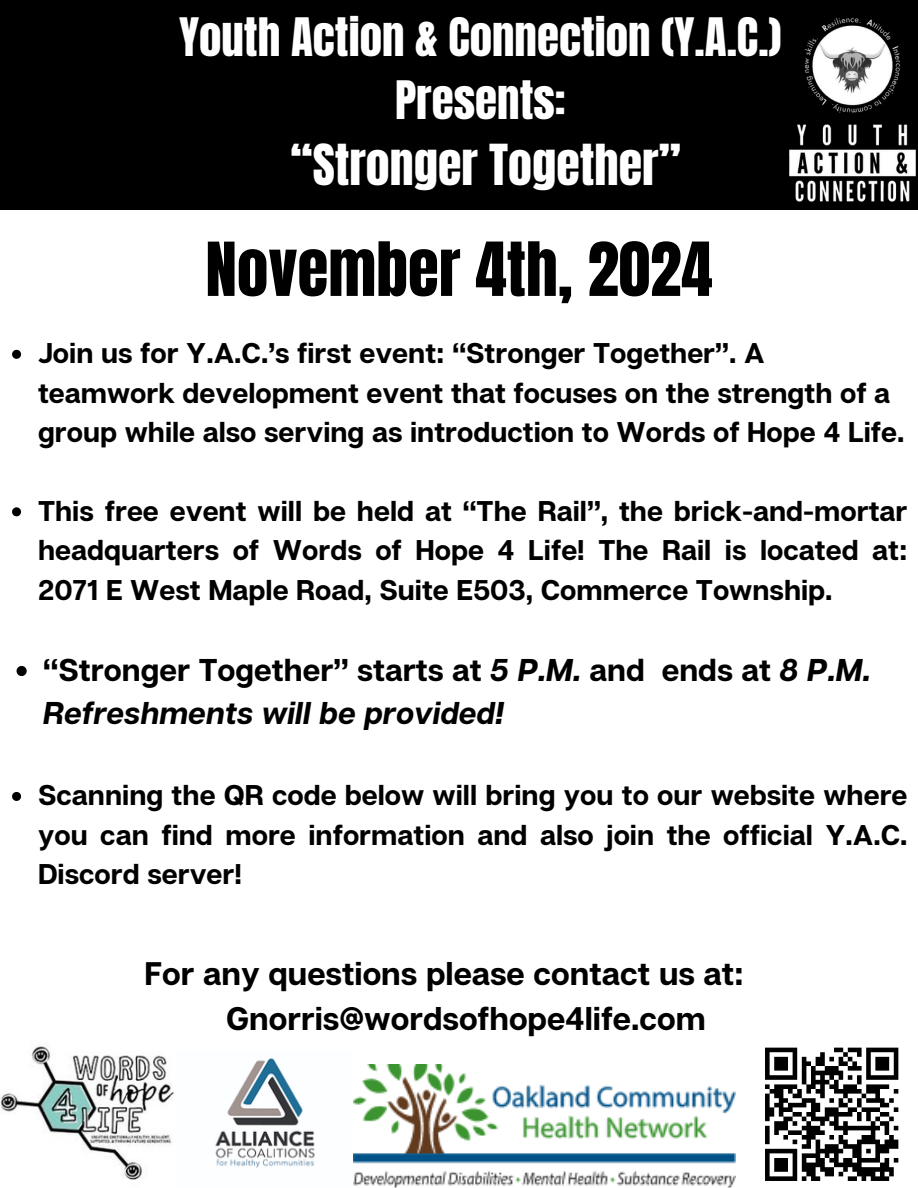
<style>
.page{position:relative;width:918px;height:1188px;background:#fff}
.page>*{position:absolute;margin:0;border:0;box-sizing:border-box;transform-origin:0 0}
.t1{font:63.3px "Anton";color:#000}
.t2{font:48px "Anton";color:#fff}
.t3{font:45px/63px "Anton";color:#fff;text-align:center}
.t4{font:700 32.55px/45px "Articulat CF";color:#000}
.t5{font:italic 700 31.5px/43.8px "Articulat CF";color:#000}
.t6{font:700 28.5px/39.3px "Articulat CF";color:#000;text-align:justify}
.s1{font-style:normal}
</style>
<div class="page">
<div style="left:0;top:0;width:918px;height:209px;background:#000"></div>
<img style="left:0;top:1046px;width:175px;height:134px">
<img style="left:215px;top:1058px;width:100px;height:110px">
<img style="left:353px;top:1065px;width:383px;height:123px">
<svg style="left:765px;top:1047px;width:134px;height:134px"></svg>
<svg style="left:12px;top:350px;width:9px;height:9px"></svg>
<svg style="left:12px;top:507px;width:9px;height:9px"></svg>
<svg style="left:17px;top:666px;width:10px;height:10px"></svg>
<svg style="left:12px;top:792px;width:9px;height:9px"></svg>
<img style="left:786px;top:12px;width:132px;height:194px;border-radius:24px">
<p class="t3" style="left:179px;top:6px;width:604px">Youth Action &amp; Connection (Y.A.C.)<br>Presents:</p>
<p class="t2" style="left:290px;top:131px;width:392px">“Stronger Together”</p>
<p class="t1" style="left:205px;top:224px;width:509px">November 4th, 2024</p>
<p class="t6" style="left:38px;top:333px;width:868px;text-align:left">Join us for Y.A.C.’s first event: “Stronger Together”. A teamwork development event that focuses on the strength of a group while also serving as introduction to Words of Hope 4 Life.</p>
<p class="t6" style="left:38px;top:490px;width:871px">This free event will be held at “The Rail”, the brick-and-mortar headquarters of Words of Hope 4 Life! The Rail is located at:<br>2071 E West Maple Road, Suite E503, Commerce Township.</p>
<p class="t5" style="left:43px;top:647px;width:829px"><span class="s1">“Stronger Together” starts at</span> 5 P.M. <span class="s1">and ends at</span> 8 P.M.<br>Refreshments will be provided!</p>
<p class="t6" style="left:38px;top:775px;width:871px">Scanning the QR code below will bring you to our website where you can find more information and also join the official Y.A.C.<br>Discord server!</p>
<h3 class="t4" style="left:226px;top:951px;width:520px;text-indent:-82px">For any questions please contact us at:<br>Gnorris@wordsofhope4life.com</h3>
</div>
